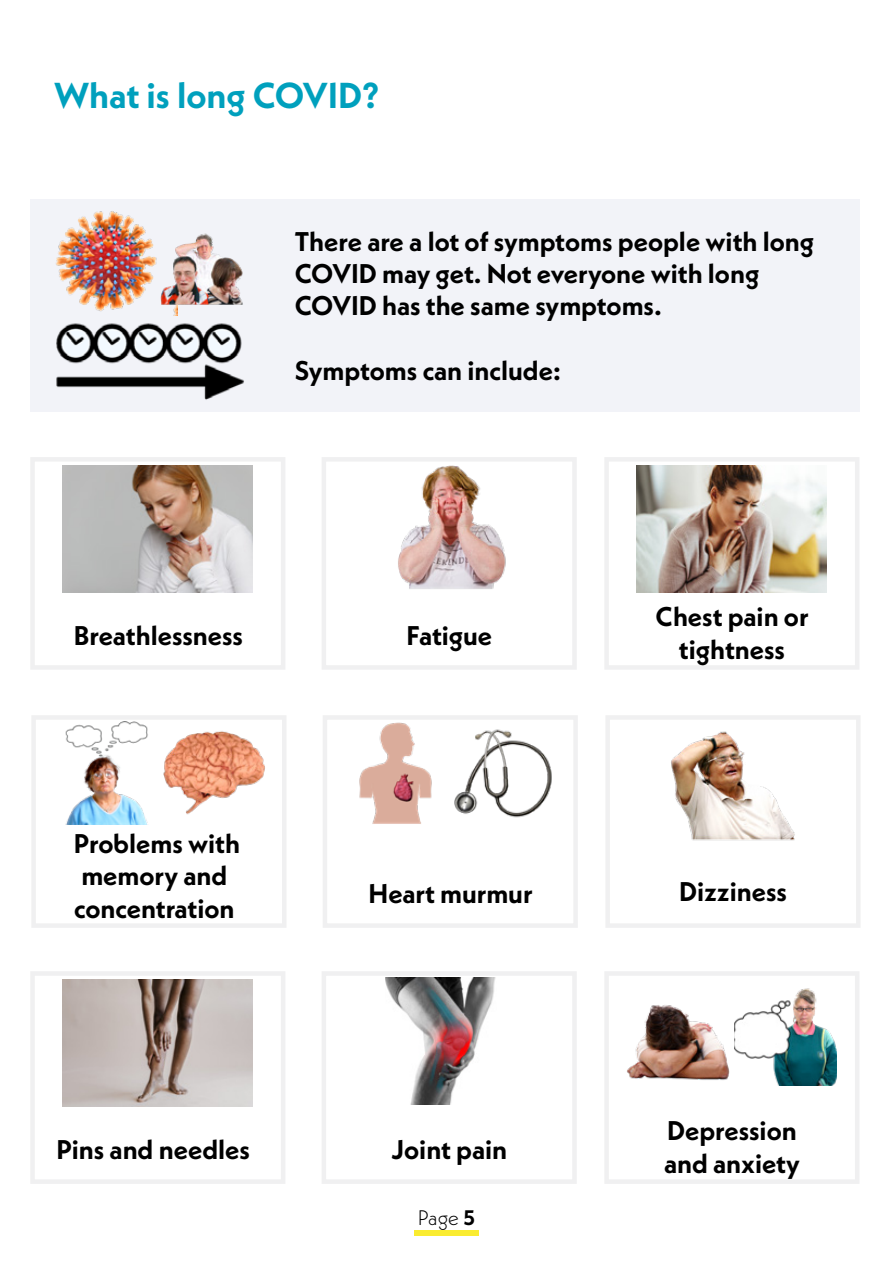
<style>
.page{position:relative;width:893px;height:1263px;background:#fff}
.page>*{position:absolute;margin:0;border:0;box-sizing:border-box;transform-origin:0 0}
.t1{font:700 36px "Neue Kabel";color:#00a0bd}
.t2{font:700 27px/32.4px "Neue Kabel";color:#000}
.t3{font:300 21px "Neue Kabel";color:#000}
.s1{font-weight:700}
</style>
<div class="page">
<div style="left:414px;top:1230px;width:64px;height:5px;background:#faec31"></div>
<div style="left:30px;top:199px;width:829px;height:212px;background:#f2f3f8"></div>
<div style="left:604px;top:457px;width:255px;height:213px;border:4px solid #f0f0f1"></div>
<div style="left:605px;top:715px;width:255px;height:213px;border:4px solid #f0f0f1"></div>
<div style="left:604px;top:971px;width:255px;height:213px;border:4px solid #f0f0f1"></div>
<div style="left:30px;top:457px;width:255px;height:213px;border:4px solid #f0f0f1"></div>
<div style="left:31px;top:715px;width:255px;height:213px;border:4px solid #f0f0f1"></div>
<div style="left:30px;top:971px;width:255px;height:213px;border:4px solid #f0f0f1"></div>
<div style="left:322px;top:457px;width:255px;height:213px;border:4px solid #f0f0f1"></div>
<div style="left:323px;top:715px;width:255px;height:213px;border:4px solid #f0f0f1"></div>
<div style="left:322px;top:971px;width:255px;height:213px;border:4px solid #f0f0f1"></div>
<img style="left:398px;top:465px;width:108px;height:124px">
<img style="left:386px;top:978px;width:110px;height:126px">
<img style="left:63px;top:466px;width:190px;height:126px">
<img style="left:63px;top:979px;width:190px;height:127px">
<img style="left:637px;top:466px;width:190px;height:126px">
<img style="left:65px;top:722px;width:83px;height:102px">
<img style="left:627px;top:1005px;width:102px;height:75px">
<img style="left:359px;top:722px;width:73px;height:102px">
<img style="left:163px;top:731px;width:102px;height:84px">
<img style="left:734px;top:988px;width:103px;height:98px">
<img style="left:454px;top:729px;width:98px;height:89px">
<img style="left:671px;top:731px;width:124px;height:110px">
<img style="left:178px;top:233px;width:65px;height:71px">
<img style="left:56px;top:211px;width:122px;height:93px">
<img style="left:56px;top:304px;width:188px;height:96px">
<h1 class="t1" style="left:54px;top:73px;width:327px">What is long COVID?</h1>
<p class="t2" style="left:295px;top:225px;width:521px">There are a lot of symptoms people with long<br>COVID may get. Not everyone with long<br>COVID has the same symptoms.</p>
<p class="t2" style="left:295px;top:354px;width:268px">Symptoms can include:</p>
<p class="t2" style="left:74px;top:619px;width:171px">Breathlessness</p>
<p class="t2" style="left:74px;top:827px;width:168px">Problems with memory and concentration</p>
<p class="t2" style="left:56px;top:1133px;width:195px">Pins and needles</p>
<p class="t2" style="left:406px;top:619px;width:87px">Fatigue</p>
<p class="t2" style="left:369px;top:877px;width:165px">Heart murmur</p>
<p class="t2" style="left:392px;top:1133px;width:117px">Joint pain</p>
<p class="t3" style="left:418px;top:1204px;width:59px">Page <span class="s1">5</span></p>
<p class="t2" style="left:656px;top:600px;width:154px;text-align:center">Chest pain or tightness</p>
<p class="t2" style="left:679px;top:875px;width:109px">Dizziness</p>
<p class="t2" style="left:664px;top:1114px;width:137px">Depression and anxiety</p>
</div>
